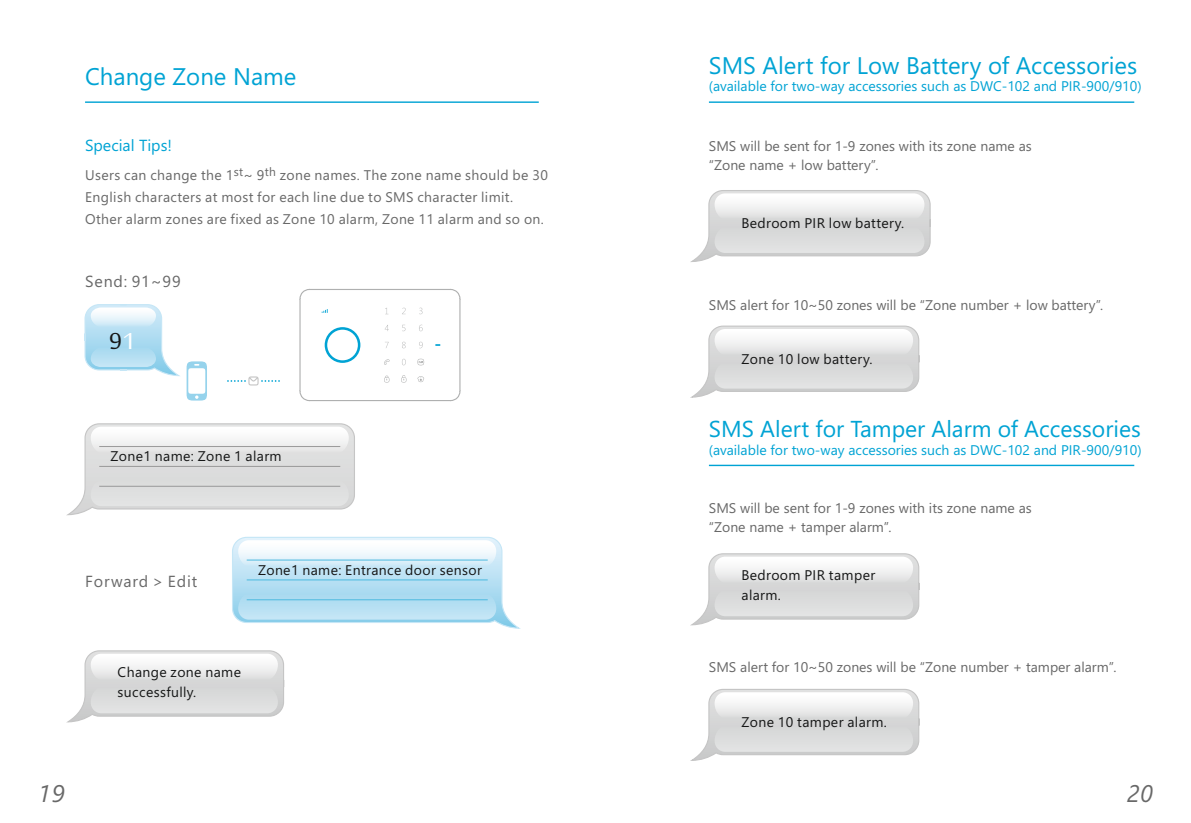
<style>
.page{position:relative;width:1191px;height:823px;background:#fff}
.page>*{position:absolute;margin:0;border:0;box-sizing:border-box;transform-origin:0 0}
.t1{font:32px "Sakkal Majalla";color:#151616}
.t2{font:24px "Segoe UI";color:#00a3d4}
.t3{font:italic 24px "Segoe UI";color:#686868}
.t4{font:italic 24px "Segoe UI";color:#686868;scale:.95 1}
.t5{font:23px "Segoe UI";color:#00a3d4}
.t6{font:16px "Segoe UI";letter-spacing:.055em;color:#686868}
.t7{font:16px "Segoe UI";color:#00a3d4}
.t8{font:14px/18.6px "Segoe UI";color:#686868}
.t9{font:14px/22.4px "Segoe UI";letter-spacing:.025em;color:#686868}
.t10{font:14px/19.8px "Segoe UI";letter-spacing:.025em;color:#151616}
.t11{font:14px "Segoe UI";color:#00a3d4}
.t12{font:12px "Segoe UI";color:#686868}
.s1{color:#fff}
</style>
<div class="page">
<svg style="left:84px;top:304px;width:123px;height:96px"></svg>
<svg style="left:227px;top:376px;width:53px;height:9px"></svg>
<svg style="left:299px;top:288px;width:162px;height:113px"></svg>
<hr style="left:85px;top:101px;width:454px;height:2px;background:#00a3d4">
<svg style="left:67px;top:423px;width:288px;height:92px"></svg>
<hr style="left:99px;top:446px;width:241px;height:1px;background:#999">
<hr style="left:99px;top:465px;width:241px;height:1px;background:#999">
<hr style="left:99px;top:485px;width:241px;height:1px;background:#999">
<svg style="left:232px;top:536px;width:289px;height:93px"></svg>
<hr style="left:247px;top:599px;width:241px;height:1px;background:#4cb9df">
<hr style="left:247px;top:579px;width:241px;height:1px;background:#4cb9df">
<hr style="left:247px;top:559px;width:241px;height:1px;background:#4cb9df">
<hr style="left:709px;top:101px;width:425px;height:2px;background:#00a3d4">
<hr style="left:709px;top:464px;width:425px;height:2px;background:#00a3d4">
<svg style="left:67px;top:650px;width:218px;height:72px"></svg>
<svg style="left:691px;top:553px;width:229px;height:72px"></svg>
<svg style="left:690px;top:689px;width:230px;height:72px"></svg>
<svg style="left:690px;top:325px;width:230px;height:73px"></svg>
<svg style="left:690px;top:190px;width:241px;height:72px"></svg>
<h2 class="t2" style="left:85px;top:67px;width:213px">Change Zone Name</h2>
<p class="t7" style="left:85px;top:140px;width:88px">Special Tips!</p>
<p class="t9" style="left:85px;top:165px;width:464px">Users can change the 1 ~ 9 zone names. The zone name should be 30</p>
<p class="t12" style="left:234px;top:167px;width:11px">st</p>
<p class="t12" style="left:265px;top:167px;width:13px">th</p>
<p class="t9" style="left:85px;top:187px;width:460px">English characters at most for each line due to SMS character limit.<br>Other alarm zones are fixed as Zone 10 alarm, Zone 11 alarm and so on.</p>
<p class="t6" style="left:85px;top:275px;width:97px">Send: 91~99</p>
<h1 class="t1" style="left:109px;top:326px;width:28px">9<span class="s1">1</span></h1>
<p class="t10" style="left:111px;top:447px;width:173px">Zone1 name: Zone 1 alarm</p>
<p class="t6" style="left:85px;top:575px;width:114px">Forward &gt; Edit</p>
<p class="t10" style="left:258px;top:561px;width:225px">Zone1 name: Entrance door sensor</p>
<p class="t10" style="left:118px;top:663px;width:125px">Change zone name successfully.</p>
<h2 class="t2" style="left:709px;top:56px;width:430px">SMS Alert for Low Battery of Accessories</h2>
<p class="t11" style="left:709px;top:81px;width:434px">(available for two-way accessories such as DWC-102 and PIR-900/910)</p>
<p class="t8" style="left:709px;top:138px;width:324px">SMS will be sent for 1-9 zones with its zone name as “Zone name + low battery”.</p>
<p class="t10" style="left:741px;top:214px;width:164px">Bedroom PIR low battery.</p>
<p class="t8" style="left:709px;top:296px;width:396px">SMS alert for 10~50 zones will be “Zone number + low battery”.</p>
<p class="t10" style="left:741px;top:350px;width:132px">Zone 10 low battery.</p>
<h3 class="t5" style="left:709px;top:420px;width:433px">SMS Alert for Tamper Alarm of Accessories</h3>
<p class="t11" style="left:709px;top:444px;width:434px">(available for two-way accessories such as DWC-102 and PIR-900/910)</p>
<p class="t8" style="left:709px;top:500px;width:324px">SMS will be sent for 1-9 zones with its zone name as “Zone name + tamper alarm”.</p>
<p class="t10" style="left:741px;top:566px;width:135px">Bedroom PIR tamper alarm.</p>
<p class="t8" style="left:709px;top:658px;width:409px">SMS alert for 10~50 zones will be “Zone number + tamper alarm”.</p>
<p class="t10" style="left:741px;top:713px;width:147px">Zone 10 tamper alarm.</p>
<h2 class="t3" style="left:38px;top:784px;width:29px">19</h2>
<h2 class="t4" style="left:1127px;top:784px;width:29px">20</h2>
</div>
